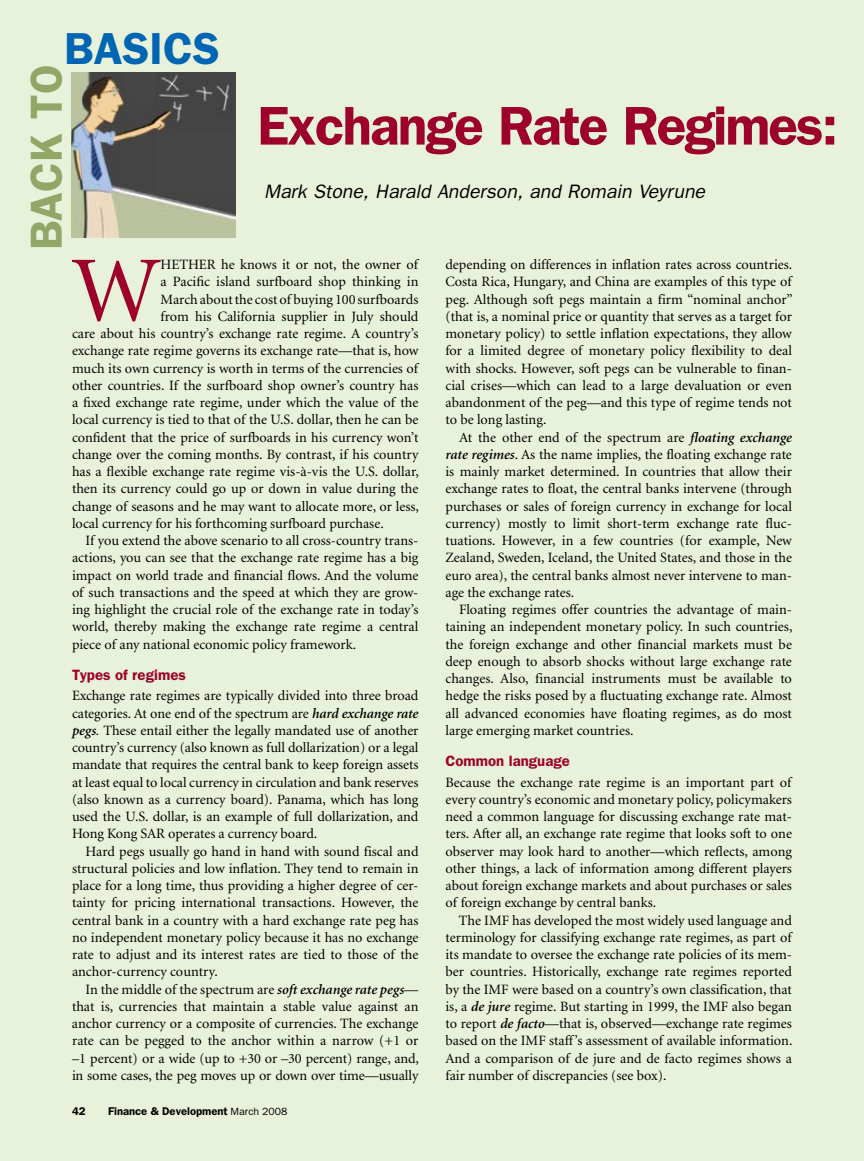
<style>
.page{position:relative;width:864px;height:1161px;background:#e8f2da}
.page>*{position:absolute;margin:0;border:0;box-sizing:border-box;transform-origin:0 0}
.t1{font:93.9px "Minion";color:#9d032a}
.t2{font:600 54.75px "Franklin Gothic";letter-spacing:-.035em;color:#9d032a}
.t3{font:600 45px "Franklin Gothic";color:#91a667}
.t4{font:600 45px "Franklin Gothic";color:#0066b3}
.t5{font:italic 19.5px "Franklin Gothic";color:#000}
.t6{font:600 15px "Franklin Gothic";color:#9d032a}
.t7{font:14.25px/17.2px "Minion";color:#000;text-align:justify}
.t8{font:600 11.25px "Franklin Gothic";color:#000}
.s1{font-weight:600;font-style:italic}
.s2{font-style:italic}
.s3{font-weight:400;font-size:10.5px}
</style>
<div class="page">
<img style="left:71px;top:72px;width:165px;height:166px">
<h3 class="t4" style="left:64px;top:22px;width:157px">BASICS</h3>
<h3 class="t3" style="left:20px;top:250px;width:187px;rotate:-90deg">BACK TO</h3>
<h2 class="t2" style="left:257px;top:93px;width:582px">Exchange Rate Regimes:</h2>
<h3 class="t5" style="left:264px;top:181px;width:442px">Mark Stone, Harald Anderson, and Romain Veyrune</h3>
<h1 class="t1" style="left:72px;top:245px;width:90px">W</h1>
<p class="t7" style="left:161px;top:256px;width:38px">hether</p>
<p class="t7" style="left:221px;top:256px;width:198px">he knows it or not, the owner of</p>
<p class="t7" style="left:161px;top:274px;width:259px">a Pacific island surfboard shop thinking in</p>
<p class="t7" style="left:161px;top:291px;width:259px">March about the cost of buying 100 surfboards</p>
<p class="t7" style="left:161px;top:308px;width:259px">from his California supplier in July should</p>
<p class="t7" style="left:72px;top:325px;width:348px">care about his country’s exchange rate regime. A country’s</p>
<p class="t7" style="left:72px;top:343px;width:348px">exchange rate regime governs its exchange rate—that is, how</p>
<p class="t7" style="left:72px;top:360px;width:348px">much its own currency is worth in terms of the currencies of</p>
<p class="t7" style="left:72px;top:377px;width:348px">other countries. If the surfboard shop owner’s country has</p>
<p class="t7" style="left:72px;top:394px;width:348px">a fixed exchange rate regime, under which the value of the</p>
<p class="t7" style="left:72px;top:412px;width:348px">local currency is tied to that of the U.S. dollar, then he can be</p>
<p class="t7" style="left:72px;top:429px;width:348px">confident that the price of surfboards in his currency won’t</p>
<p class="t7" style="left:72px;top:446px;width:348px">change over the coming months. By contrast, if his country</p>
<p class="t7" style="left:72px;top:463px;width:348px">has a flexible exchange rate regime vis-à-vis the U.S. dollar,</p>
<p class="t7" style="left:72px;top:481px;width:348px">then its currency could go up or down in value during the</p>
<p class="t7" style="left:72px;top:498px;width:348px">change of seasons and he may want to allocate more, or less,</p>
<p class="t7" style="left:72px;top:515px;width:311px">local currency for his forthcoming surfboard purchase.-</p>
<p class="t7" style="left:86px;top:532px;width:335px">If you extend the above scenario to all cross-country trans-</p>
<p class="t7" style="left:72px;top:550px;width:348px">actions, you can see that the exchange rate regime has a big</p>
<p class="t7" style="left:72px;top:567px;width:348px">impact on world trade and financial flows. And the volume</p>
<p class="t7" style="left:72px;top:584px;width:348px">of such transactions and the speed at which they are grow-</p>
<p class="t7" style="left:72px;top:601px;width:348px">ing highlight the crucial role of the exchange rate in today’s</p>
<p class="t7" style="left:72px;top:619px;width:348px">world, thereby making the exchange rate regime a central</p>
<p class="t7" style="left:72px;top:636px;width:283px">piece of any national economic policy framework.-</p>
<p class="t6" style="left:72px;top:666px;width:115px">Types of regimes</p>
<p class="t7" style="left:72px;top:688px;width:348px">Exchange rate regimes are typically divided into three broad categories. At one end of the spectrum are <span class="s1">hard exchange rate pegs</span><span class="s2">.</span> These entail either the legally mandated use of another country’s currency (also known as full dollarization) or a legal mandate that requires the central bank to keep foreign assets at least equal to local currency in circulation and bank reserves (also known as a currency board). Panama, which has long used the U.S. dollar, is an example of full dollarization, and Hong Kong SAR operates a currency board.-</p>
<p class="t7" style="left:72px;top:843px;width:348px;text-indent:14px">Hard pegs usually go hand in hand with sound fiscal and structural policies and low inflation. They tend to remain in place for a long time, thus providing a higher degree of cer&shy;tainty for pricing international transactions. However, the central bank in a country with a hard exchange rate peg has no independent monetary policy because it has no exchange rate to adjust and its interest rates are tied to those of the anchor-currency country.-</p>
<p class="t7" style="left:72px;top:981px;width:348px;text-indent:14px">In the middle of the spectrum are <span class="s1">soft exchange rate pegs</span>— that is, currencies that maintain a stable value against an anchor currency or a composite of currencies. The exchange rate can be pegged to the anchor within a narrow (+1 or –1 percent) or a wide (up to +30 or –30 percent) range, and, in some cases, the peg moves up or down over time—usually</p>
<p class="t8" style="left:72px;top:1105px;width:15px">42</p>
<p class="t8" style="left:108px;top:1105px;width:181px">Finance &amp; Development <span class="s3">March 2008</span></p>
<p class="t7" style="left:446px;top:256px;width:349px">depending on differences in inflation rates across countries.<br>Costa Rica, Hungary, and China are examples of this type of peg. Although soft pegs maintain a firm “nominal anchor” (that is, a nominal price or quantity that serves as a target for monetary policy) to settle inflation expectations, they allow for a limited degree of monetary policy flexibility to deal with shocks. However, soft pegs can be vulnerable to finan&shy;cial crises—which can lead to a large devaluation or even abandonment of the peg—and this type of regime tends not to be long lasting.-</p>
<p class="t7" style="left:445px;top:429px;width:348px;text-indent:14px">At the other end of the spectrum are <span class="s1">floating exchange rate regimes</span>. As the name implies, the floating exchange rate is mainly market determined. In countries that allow their exchange rates to float, the central banks intervene (through purchases or sales of foreign currency in exchange for local currency) mostly to limit short-term exchange rate fluc&shy;tuations. However, in a few countries (for example, New Zealand, Sweden, Iceland, the United States, and those in the euro area), the central banks almost never intervene to man&shy;age the exchange rates.-</p>
<p class="t7" style="left:446px;top:601px;width:348px;text-indent:14px">Floating regimes offer countries the advantage of main&shy;taining an independent monetary policy. In such countries, the foreign exchange and other financial markets must be deep enough to absorb shocks without large exchange rate changes. Also, financial instruments must be available to hedge the risks posed by a fluctuating exchange rate. Almost all advanced economies have floating regimes, as do most large emerging market countries.-</p>
<p class="t6" style="left:446px;top:752px;width:126px">Common language</p>
<p class="t7" style="left:446px;top:774px;width:348px">Because the exchange rate regime is an important part of every country’s economic and monetary policy, policymakers need a common language for discussing exchange rate mat&shy;ters. After all, an exchange rate regime that looks soft to one observer may look hard to another—which reflects, among other things, a lack of information among different players about foreign exchange markets and about purchases or sales of foreign exchange by central banks.-</p>
<p class="t7" style="left:446px;top:912px;width:348px;text-indent:13px">The IMF has developed the most widely used language and terminology for classifying exchange rate regimes, as part of its mandate to oversee the exchange rate policies of its mem&shy;ber countries. Historically, exchange rate regimes reported by the IMF were based on a country’s own classification, that is, a <span class="s1">de jure</span> regime. But starting in 1999, the IMF also began to report <span class="s1">de facto</span>—that is, observed—exchange rate regimes based on the IMF staff’s assessment of available information.<br>And a comparison of de jure and de facto regimes shows a fair number of discrepancies (see box).</p>
</div>
